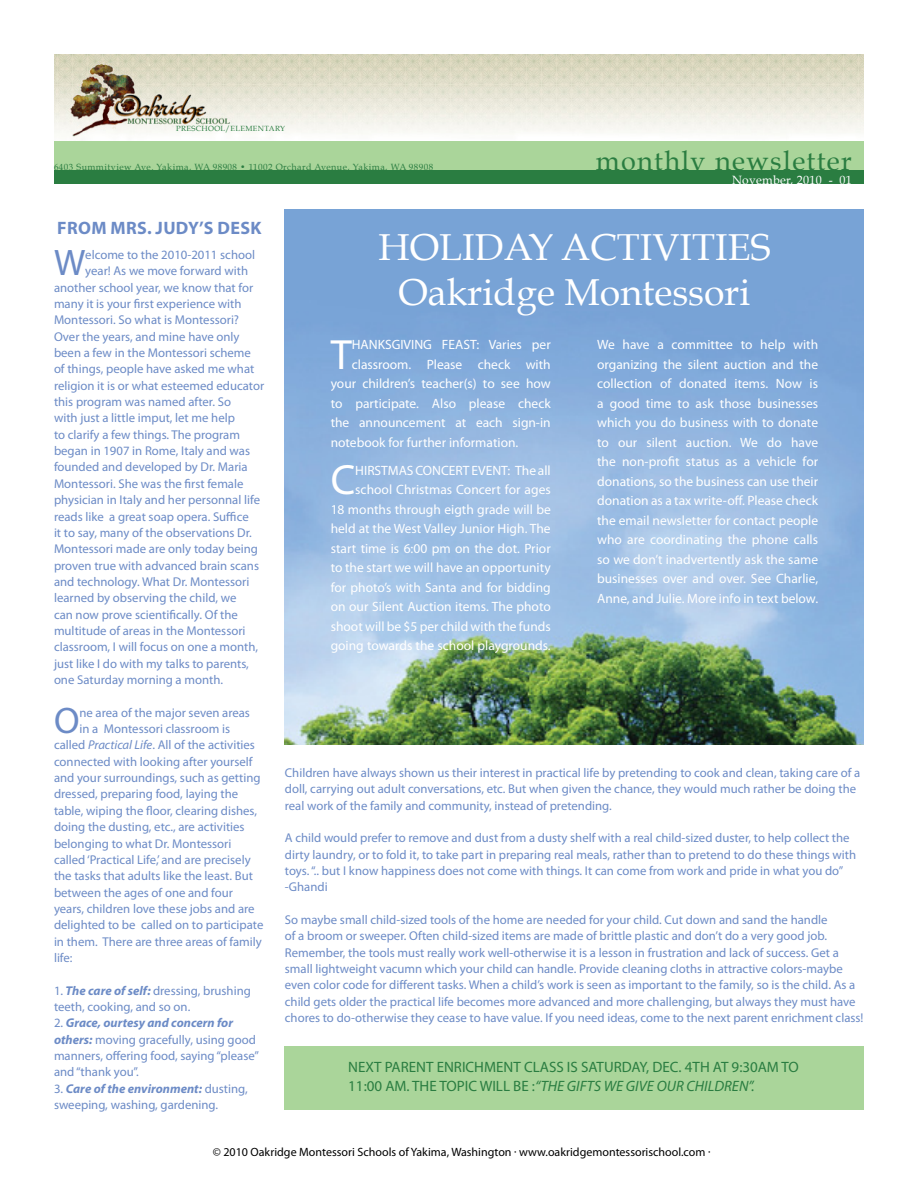
<style>
.page{position:relative;width:918px;height:1188px;background:#fff}
.page>*{position:absolute;margin:0;border:0;box-sizing:border-box;transform-origin:0 0}
.Body_2{font:42.45px "Myriad Pro";color:#fff}
.Title_2{font:37.5px "Book Antiqua";color:#fff}
.Body_1_Blue{font:37.05px "Myriad Pro";color:#6c8bc6}
.Title_2-2{font:27px "Book Antiqua";letter-spacing:.05em;color:#2a7d41}
.Hard_Blue{font:700 18px "Myriad Pro";letter-spacing:.02em;color:#6c8bc6}
.Body_1_Blue-2{font:15px/19.5px "Myriad Pro";color:#2a7d41}
.Body_2-2{font:13.5px/19.5px "Myriad Pro";color:#fff;text-align:right}
.Body_1_Blue-3{font:12.75px/16.4px "Myriad Pro";color:#6c8bc6}
.Title_2-3{font:12px "Myriad Pro";color:#000}
.Title_2-4{font:12px "Book Antiqua";letter-spacing:.025em;color:#fff}
.Title_2-5{font:9px "Book Antiqua";letter-spacing:.05em;color:#2a7d41}
.Title_2-6{font:7.5px "Book Antiqua";letter-spacing:.05em;color:#2a7d41}
.s1{font-style:italic}
.s2{font-weight:700;font-style:italic}
</style>
<div class="page">
<div style="left:54px;top:170px;width:810px;height:13px;background:#2a7d41"></div>
<img style="left:54px;top:55px;width:810px;height:82px">
<div style="left:54px;top:141px;width:810px;height:29px;background:#aad59a"></div>
<div style="left:285px;top:1046px;width:579px;height:64px;background:#aad59a"></div>
<img style="left:285px;top:209px;width:579px;height:535px">
<p class="Title_2-6" style="left:176px;top:124px;width:110px">PRESCHOOL/ELEMENTARY</p>
<p class="Title_2-5" style="left:54px;top:161px;width:381px">6403 Summitview Ave. Yakima, WA 98908 • 11002 Orchard Avenue, Yakima, WA 98908</p>
<p class="Title_2-2" style="left:596px;top:144px;width:257px">monthly newsletter</p>
<p class="Title_2-4" style="left:732px;top:173px;width:121px">November, 2010 - 01</p>
<p class="Hard_Blue" style="left:57px;top:216px;width:206px">FROM MRS. JUDY’S DESK</p>
<p class="Body_1_Blue" style="left:54px;top:240px;width:33px">W</p>
<p class="Body_1_Blue-3" style="left:85px;top:246px;width:171px">elcome to the 2010-2011 school</p>
<p class="Body_1_Blue-3" style="left:85px;top:263px;width:164px">year! As we move forward with</p>
<p class="Body_1_Blue-3" style="left:54px;top:279px;width:201px">another school year, we know that for</p>
<p class="Body_1_Blue-3" style="left:54px;top:295px;width:189px">many it is your first experience with</p>
<p class="Body_1_Blue-3" style="left:54px;top:312px;width:187px">Montessori. So what is Montessori?</p>
<p class="Body_1_Blue-3" style="left:54px;top:328px;width:187px">Over the years, and mine have only</p>
<p class="Body_1_Blue-3" style="left:54px;top:344px;width:198px">been a few in the Montessori scheme</p>
<p class="Body_1_Blue-3" style="left:54px;top:361px;width:202px">of things, people have asked me what</p>
<p class="Body_1_Blue-3" style="left:54px;top:377px;width:212px">religion it is or what esteemed educator</p>
<p class="Body_1_Blue-3" style="left:54px;top:393px;width:179px">this program was named after. So</p>
<p class="Body_1_Blue-3" style="left:54px;top:410px;width:183px">with just a little imput, let me help</p>
<p class="Body_1_Blue-3" style="left:54px;top:426px;width:188px">to clarify a few things. The program</p>
<p class="Body_1_Blue-3" style="left:54px;top:442px;width:198px">began in 1907 in Rome, Italy and was</p>
<p class="Body_1_Blue-3" style="left:54px;top:459px;width:195px">founded and developed by Dr. Maria</p>
<p class="Body_1_Blue-3" style="left:54px;top:475px;width:191px">Montessori. She was the first female</p>
<p class="Body_1_Blue-3" style="left:54px;top:492px;width:208px">physician in Italy and her personnal life</p>
<p class="Body_1_Blue-3" style="left:54px;top:508px;width:196px">reads like a great soap opera. Suffice</p>
<p class="Body_1_Blue-3" style="left:54px;top:524px;width:199px">it to say, many of the observations Dr.</p>
<p class="Body_1_Blue-3" style="left:54px;top:541px;width:205px">Montessori made are only today being</p>
<p class="Body_1_Blue-3" style="left:54px;top:557px;width:207px">proven true with advanced brain scans</p>
<p class="Body_1_Blue-3" style="left:54px;top:573px;width:197px">and technology. What Dr. Montessori</p>
<p class="Body_1_Blue-3" style="left:54px;top:590px;width:184px">learned by observing the child, we</p>
<p class="Body_1_Blue-3" style="left:54px;top:606px;width:185px">can now prove scientifically. Of the</p>
<p class="Body_1_Blue-3" style="left:54px;top:622px;width:193px">multitude of areas in the Montessori</p>
<p class="Body_1_Blue-3" style="left:54px;top:639px;width:206px">classroom, I will focus on one a month,</p>
<p class="Body_1_Blue-3" style="left:54px;top:655px;width:196px">just like I do with my talks to parents,</p>
<p class="Body_1_Blue-3" style="left:54px;top:671px;width:171px">one Saturday morning a month.</p>
<p class="Body_1_Blue" style="left:54px;top:698px;width:27px">O</p>
<p class="Body_1_Blue-3" style="left:79px;top:704px;width:172px">ne area of the major seven areas</p>
<p class="Body_1_Blue-3" style="left:79px;top:720px;width:152px">in a Montessori classroom is</p>
<p class="Body_1_Blue-3" style="left:54px;top:737px;width:203px">called <span class="s1">Practical Life</span>. All of the activities</p>
<p class="Body_1_Blue-3" style="left:54px;top:753px;width:200px">connected with looking after yourself</p>
<p class="Body_1_Blue-3" style="left:54px;top:769px;width:208px">and your surroundings, such as getting</p>
<p class="Body_1_Blue-3" style="left:54px;top:786px;width:186px">dressed, preparing food, laying the</p>
<p class="Body_1_Blue-3" style="left:54px;top:802px;width:205px">table, wiping the floor, clearing dishes,</p>
<p class="Body_1_Blue-3" style="left:54px;top:819px;width:192px">doing the dusting, etc., are activities</p>
<p class="Body_1_Blue-3" style="left:54px;top:835px;width:179px">belonging to what Dr. Montessori</p>
<p class="Body_1_Blue-3" style="left:54px;top:851px;width:198px">called ‘Practical Life,’ and are precisely</p>
<p class="Body_1_Blue-3" style="left:54px;top:868px;width:200px">the tasks that adults like the least. But</p>
<p class="Body_1_Blue-3" style="left:54px;top:884px;width:181px">between the ages of one and four</p>
<p class="Body_1_Blue-3" style="left:54px;top:900px;width:202px">years, children love these jobs and are</p>
<p class="Body_1_Blue-3" style="left:54px;top:917px;width:211px">delighted to be called on to participate</p>
<p class="Body_1_Blue-3" style="left:54px;top:933px;width:209px">in them. There are three areas of family</p>
<p class="Body_1_Blue-3" style="left:54px;top:949px;width:20px">life:</p>
<p class="Body_1_Blue-3" style="left:54px;top:982px;width:198px">1. <span class="s2">The care of self:</span> dressing, brushing teeth, cooking, and so on.</p>
<p class="Body_1_Blue-3" style="left:54px;top:1015px;width:207px">2. <span class="s2">Grace, ourtesy and concern for others:</span> moving gracefully, using good manners, offering food, saying “please” and “thank you”.</p>
<p class="Body_1_Blue-3" style="left:54px;top:1080px;width:195px">3. <span class="s2">Care of the environment:</span> dusting, sweeping, washing, gardening.</p>
<p class="Title_2" style="left:379px;top:224px;width:393px">HOLIDAY ACTIVITIES</p>
<p class="Title_2" style="left:399px;top:269px;width:353px">Oakridge Montessori</p>
<p class="Body_2" style="left:331px;top:328px;width:23px">T</p>
<p class="Body_2-2" style="left:352px;top:335px;width:200px">HANKSGIVING FEAST: Varies per</p>
<p class="Body_2-2" style="left:352px;top:354px;width:200px">classroom. Please check with</p>
<p class="Body_2-2" style="left:331px;top:374px;width:222px">your children’s teacher(s) to see how</p>
<p class="Body_2-2" style="left:331px;top:393px;width:222px">to participate. Also please check</p>
<p class="Body_2-2" style="left:331px;top:413px;width:222px">the announcement at each sign-in</p>
<p class="Body_2-2" style="left:331px;top:432px;width:189px">notebook for further information.</p>
<p class="Body_2" style="left:331px;top:454px;width:26px">C</p>
<p class="Body_2-2" style="left:331px;top:460px;width:222px">HIRSTMAS CONCERT EVENT: The all school Christmas Concert for ages<br>18 months through eigth grade will be held at the West Valley Junior High. The start time is 6:00 pm on the dot. Prior to the start we will have an opportunity for photo’s with Santa and for bidding on our Silent Auction items. The photo shoot will be $5 per child with the funds going towards the school playgrounds.</p>
<p class="Body_2-2" style="left:597px;top:335px;width:223px;text-align:justify">We have a committee to help with organizing the silent auction and the collection of donated items. Now is a good time to ask those businesses which you do business with to donate to our silent auction. We do have the non-profit status as a vehicle for donations, so the business can use their donation as a tax write-off. Please check the email newsletter for contact people who are coordinating the phone calls so we don’t inadvertently ask the same businesses over and over. See Charlie, Anne, and Julie. More info in text below.</p>
<p class="Body_1_Blue-3" style="left:285px;top:764px;width:577px">Children have always shown us their interest in practical life by pretending to cook and clean, taking care of a doll, carrying out adult conversations, etc. But when given the chance, they would much rather be doing the real work of the family and community, instead of pretending.</p>
<p class="Body_1_Blue-3" style="left:285px;top:830px;width:573px">A child would prefer to remove and dust from a dusty shelf with a real child-sized duster, to help collect the dirty laundry, or to fold it, to take part in preparing real meals, rather than to pretend to do these things with toys. “.. but I know happiness does not come with things. It can come from work and pride in what you do” -Ghandi</p>
<p class="Body_1_Blue-3" style="left:285px;top:911px;width:580px">So maybe small child-sized tools of the home are needed for your child. Cut down and sand the handle<br>of a broom or sweeper. Often child-sized items are made of brittle plastic and don’t do a very good job.<br>Remember, the tools must really work well-otherwise it is a lesson in frustration and lack of success. Get a small lightweight vacumn which your child can handle. Provide cleaning cloths in attractive colors-maybe even color code for different tasks. When a child’s work is seen as important to the family, so is the child. As a child gets older the practical life becomes more advanced and more challenging, but always they must have chores to do-otherwise they cease to have value. If you need ideas, come to the next parent enrichment class!</p>
<p class="Body_1_Blue-2" style="left:348px;top:1057px;width:452px">NEXT PARENT ENRICHMENT CLASS IS SATURDAY, DEC. 4TH AT 9:30AM TO<br>11:00 AM. THE TOPIC WILL BE :<span class="s1">“THE GIFTS WE GIVE OUR CHILDREN”.</span></p>
<p class="Title_2-3" style="left:213px;top:1145px;width:499px">© 2010 Oakridge Montessori Schools of Yakima, Washington · www.oakridgemontessorischool.com ·</p>
</div>
